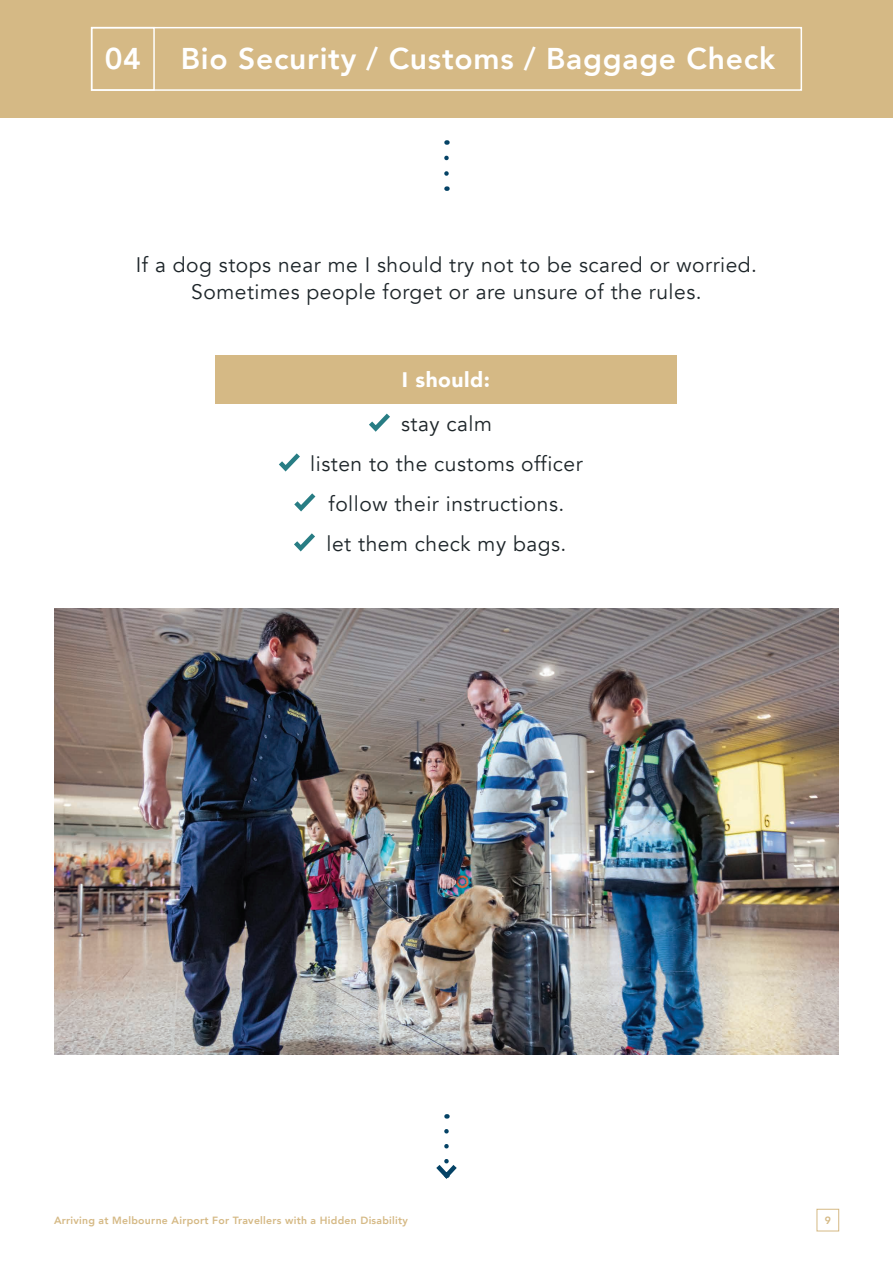
<style>
.page{position:relative;width:893px;height:1263px;background:#fff}
.page>*{position:absolute;margin:0;border:0;box-sizing:border-box;transform-origin:0 0}
.t1{font:800 30px "Avenir";letter-spacing:.025em;color:#fff}
.t2{font:21px/39.8px "Avenir";letter-spacing:.025em;color:#1d2529;text-align:center}
.t3{font:900 21px "Avenir";letter-spacing:.025em;color:#fff}
.t4{font:800 10.5px "Avenir";letter-spacing:.025em;color:#d5b985}
</style>
<div class="page">
<div style="left:817px;top:1209px;width:22px;height:22px;border:1px solid #d5b985"></div>
<div style="left:0;top:0;width:893px;height:118px;background:#d5b985"></div>
<svg style="left:444px;top:158px;width:5px;height:33px"></svg>
<svg style="left:436px;top:1131px;width:21px;height:48px"></svg>
<div style="left:91px;top:27px;width:711px;height:64px;border:2px solid #fff"></div>
<div style="left:91px;top:27px;width:64px;height:64px;border:2px solid #fff"></div>
<img style="left:54px;top:608px;width:785px;height:446px">
<svg style="left:369px;top:413px;width:21px;height:19px"></svg>
<svg style="left:279px;top:453px;width:21px;height:19px"></svg>
<svg style="left:294px;top:493px;width:22px;height:19px"></svg>
<svg style="left:294px;top:533px;width:21px;height:19px"></svg>
<div style="left:216px;top:355px;width:461px;height:49px;background:#d5b985"></div>
<h1 class="t1" style="left:105px;top:36px;width:38px">04</h1>
<h1 class="t1" style="left:181px;top:36px;width:596px">Bio Security / Customs / Baggage Check</h1>
<p class="t2" style="left:136px;top:251px;width:623px;line-height:27px">If a dog stops near me I should try not to be scared or worried.<br>Sometimes people forget or are unsure of the rules.</p>
<p class="t3" style="left:402px;top:362px;width:90px">I should:</p>
<p class="t2" style="left:310px;top:405px;width:274px">stay calm<br>listen to the customs officer follow their instructions.<br>let them check my bags.</p>
<p class="t4" style="left:54px;top:1212px;width:355px">Arriving at Melbourne Airport For Travellers with a Hidden Disability</p>
<p class="t4" style="left:825px;top:1212px;width:8px">9</p>
</div>
